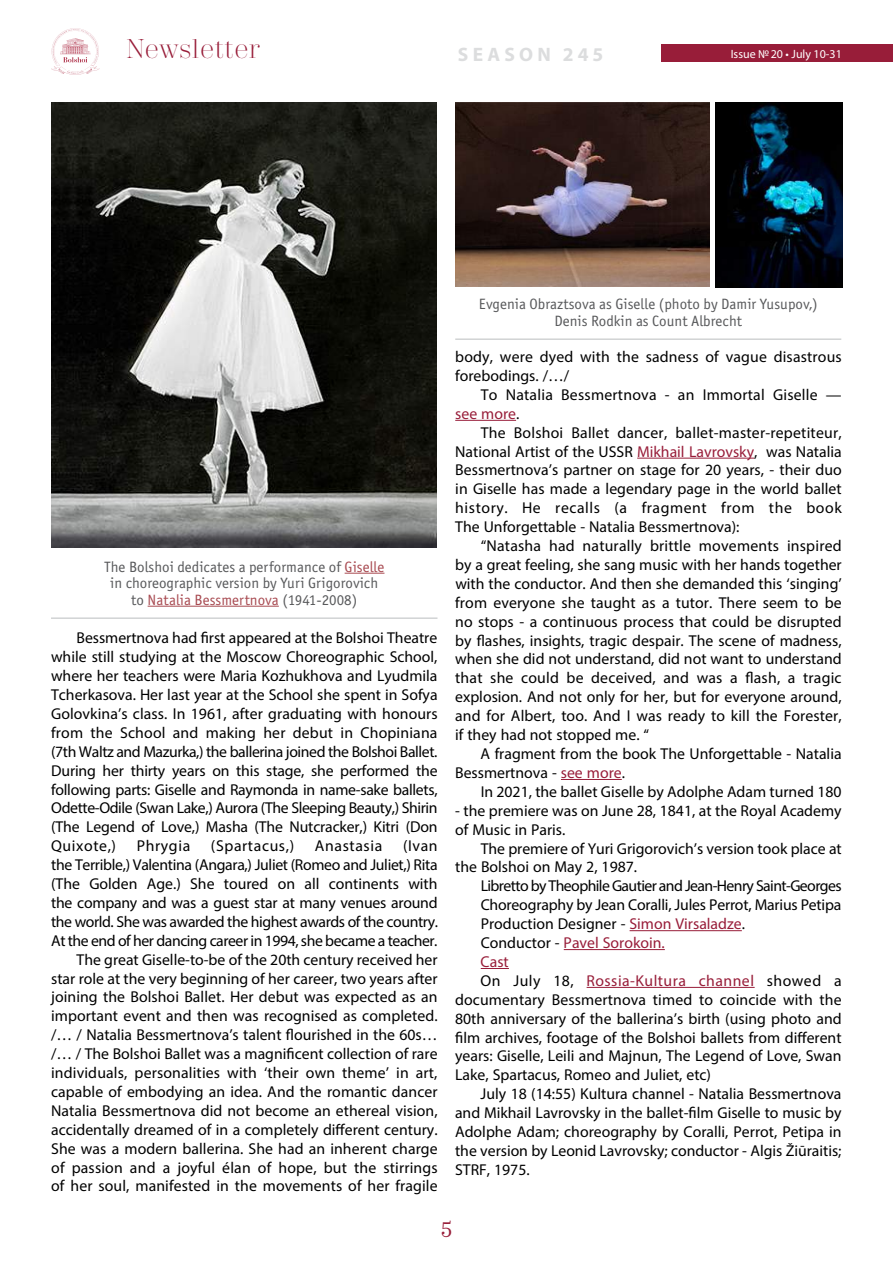
<style>
.page{position:relative;width:893px;height:1263px;background:#fff}
.page>*{position:absolute;margin:0;border:0;box-sizing:border-box;transform-origin:0 0}
.t1{font:300 27px "Trivia Serif";color:#981d39}
.t2{font:21px "Trivia Serif 10 Demo";color:#981d39}
.t3{font:700 19.5px "Myriad Pro";letter-spacing:.22em;color:#dcddde}
.t4{font:15.75px/18.9px "Myriad Pro";color:#000}
.t5{font:15.75px "Myriad Pro";letter-spacing:-.04em;color:#000}
.t6{font:15.75px "Myriad Pro";letter-spacing:.03em;color:#981d39}
.t7{font:15.75px "Myriad Pro";letter-spacing:.04em;color:#000}
.t8{font:15.75px "Myriad Pro";color:#981d39}
.t9{font:15px/16.5px "Officina Sans Book ITC";color:#58595b;text-align:center}
.t10{font:12px "Myriad Pro";color:#fff}
.s1{color:#a84a51}
.s2{color:#981d39}
.s3{color:#000}
</style>
<div class="page">
<div style="left:661px;top:45px;width:232px;height:17px;background:#981d39"></div>
<svg style="left:51px;top:28px;width:49px;height:47px"></svg>
<img style="left:51px;top:102px;width:385px;height:445px">
<hr style="left:345px;top:573px;width:39px;height:1px;background:#a84a51">
<hr style="left:51px;top:617px;width:386px;height:2px;background:#d1d3d4">
<hr style="left:148px;top:606px;width:131px;height:1px;background:#a84a51">
<img style="left:455px;top:102px;width:254px;height:185px">
<img style="left:716px;top:102px;width:126px;height:185px">
<hr style="left:455px;top:338px;width:386px;height:2px;background:#d1d3d4">
<hr style="left:455px;top:420px;width:61px;height:1px;background:#981d39">
<hr style="left:637px;top:458px;width:117px;height:1px;background:#981d39">
<hr style="left:561px;top:779px;width:61px;height:1px;background:#981d39">
<hr style="left:630px;top:930px;width:112px;height:1px;background:#981d39">
<hr style="left:564px;top:949px;width:101px;height:1px;background:#981d39">
<svg style="left:481px;top:968px;width:28px;height:1px"></svg>
<hr style="left:587px;top:987px;width:168px;height:1px;background:#981d39">
<h1 class="t1" style="left:126px;top:35px;width:135px">Newsletter</h1>
<p class="t10" style="left:731px;top:46px;width:113px">Issue №20 • July 10-31</p>
<p class="t3" style="left:458px;top:41px;width:147px">SEASON 245</p>
<p class="t9" style="left:104px;top:558px;width:282px">The Bolshoi dedicates a performance of <span class="s1">Giselle </span>in choreographic version by Yuri Grigorovich to <span class="s1">Natalia Bessmertnova</span> (1941-2008)</p>
<p class="t4" style="left:51px;top:628px;width:388px;text-align:justify;text-indent:25px">Bessmertnova had first appeared at the Bolshoi Theatre while still studying at the Moscow Choreographic School, where her teachers were Maria Kozhukhova and Lyudmila Tcherkasova. Her last year at the School she spent in Sofya Golovkina’s class. In 1961, after graduating with honours from the School and making her debut in Chopiniana (7th Waltz and Mazurka,) the ballerina joined the Bolshoi Ballet.<br>During her thirty years on this stage, she performed the following parts: Giselle and Raymonda in name-sake ballets, Odette-Odile (Swan Lake,) Aurora (The Sleeping Beauty,) Shirin (The Legend of Love,) Masha (The Nutcracker,) Kitri (Don Quixote,)</p>
<p class="t7" style="left:137px;top:836px;width:55px">Phrygia</p>
<p class="t7" style="left:211px;top:836px;width:85px">(Spartacus,)</p>
<p class="t7" style="left:315px;top:836px;width:69px">Anastasia</p>
<p class="t4" style="left:51px;top:836px;width:388px;text-align:right">(Ivan<br>the Terrible,) Valentina (Angara,) Juliet (Romeo and Juliet,) Rita (The Golden Age.) She toured on all continents with the company and was a guest star at many venues around the world. She was awarded the highest awards of the country.<br>At the end of her dancing career in 1994, she became a teacher.<br>The great Giselle-to-be of the 20th century received her star role at the very beginning of her career, two years after joining the Bolshoi Ballet. Her debut was expected as an important event and then was recognised as completed. /… / Natalia Bessmertnova’s talent flourished in the 60s… /… / The Bolshoi Ballet was a magnificent collection of rare individuals, personalities with ‘their own theme’ in art, capable of embodying an idea. And the romantic dancer Natalia Bessmertnova did not become an ethereal vision, accidentally dreamed of in a completely different century.<br>She was a modern ballerina. She had an inherent charge of passion and a joyful élan of hope, but the stirrings of her soul, manifested in the movements of her fragile</p>
<p class="t9" style="left:479px;top:296px;width:340px">Evgenia Obraztsova as Giselle (photo by Damir Yusupov,)<br>Denis Rodkin as Count Albrecht</p>
<p class="t4" style="left:455px;top:347px;width:388px">body, were dyed with the sadness of vague disastrous forebodings. /…/</p>
<p class="t4" style="left:455px;top:385px;width:388px;text-indent:25px">To Natalia Bessmertnova - an Immortal Giselle — <span class="s2">see more</span>.</p>
<p class="t4" style="left:455px;top:423px;width:388px;text-align:justify;text-indent:26px">The Bolshoi Ballet dancer, ballet-master-repetiteur, National Artist of the USSR <span class="s2">Mikhail Lavrovsky</span>, was Natalia Bessmertnova’s partner on stage for 20 years, - their duo in Giselle has made a legendary page in the world ballet history. He recalls (a fragment from the book The Unforgettable - Natalia Bessmertnova):</p>
<p class="t4" style="left:455px;top:536px;width:388px;text-align:justify;text-indent:26px">“Natasha had naturally brittle movements inspired by a great feeling, she sang music with her hands together with the conductor. And then she demanded this ‘singing’ from everyone she taught as a tutor. There seem to be no stops - a continuous process that could be disrupted by flashes, insights, tragic despair. The scene of madness, when she did not understand, did not want to understand that she could be deceived, and was a flash, a tragic explosion. And not only for her, but for everyone around, and for Albert, too. And I was ready to kill the Forester, if they had not stopped me. “</p>
<p class="t4" style="left:455px;top:744px;width:388px;text-indent:25px">A fragment from the book The Unforgettable - Natalia<br>Bessmertnova - <span class="s2">see more</span>.</p>
<p class="t4" style="left:481px;top:782px;width:362px">In 2021, the ballet Giselle by Adolphe Adam turned 180</p>
<p class="t4" style="left:455px;top:801px;width:388px">- the premiere was on June 28, 1841, at the Royal Academy of Music in Paris.</p>
<p class="t4" style="left:455px;top:838px;width:388px;text-indent:25px">The premiere of Yuri Grigorovich’s version took place at the Bolshoi on May 2, 1987.</p>
<p class="t5" style="left:481px;top:876px;width:362px">Libretto by Theophile Gautier and Jean-Henry Saint-Georges</p>
<p class="t4" style="left:481px;top:895px;width:362px">Choreography by Jean Coralli, Jules Perrot, Marius Petipa</p>
<p class="t4" style="left:481px;top:914px;width:266px">Production Designer - <span class="s2">Simon Virsaladze</span>.</p>
<p class="t8" style="left:481px;top:933px;width:186px"><span class="s3">Conductor -</span> Pavel Sorokoin.</p>
<p class="t6" style="left:481px;top:952px;width:30px">Cast</p>
<p class="t6" style="left:481px;top:971px;width:362px"><span class="s3">On July 18,</span> Rossia-Kultura channel <span class="s3">showed a</span></p>
<p class="t4" style="left:455px;top:990px;width:388px">documentary Bessmertnova timed to coincide with the</p>
<p class="t4" style="left:455px;top:1009px;width:388px">80th anniversary of the ballerina’s birth (using photo and</p>
<p class="t4" style="left:455px;top:1027px;width:388px">film archives, footage of the Bolshoi ballets from different</p>
<p class="t4" style="left:455px;top:1046px;width:388px">years: Giselle, Leili and Majnun, The Legend of Love, Swan</p>
<p class="t4" style="left:455px;top:1065px;width:257px">Lake, Spartacus, Romeo and Juliet, etc)</p>
<p class="t4" style="left:481px;top:1084px;width:362px">July 18 (14:55) Kultura channel - Natalia Bessmertnova</p>
<p class="t4" style="left:455px;top:1103px;width:388px">and Mikhail Lavrovsky in the ballet-film Giselle to music by</p>
<p class="t4" style="left:455px;top:1122px;width:388px">Adolphe Adam; choreography by Coralli, Perrot, Petipa in</p>
<p class="t4" style="left:455px;top:1141px;width:388px">the version by Leonid Lavrovsky; conductor - Algis Žiūraitis;</p>
<p class="t4" style="left:455px;top:1160px;width:76px">STRF, 1975.</p>
<h2 class="t2" style="left:441px;top:1217px;width:12px">5</h2>
</div>
